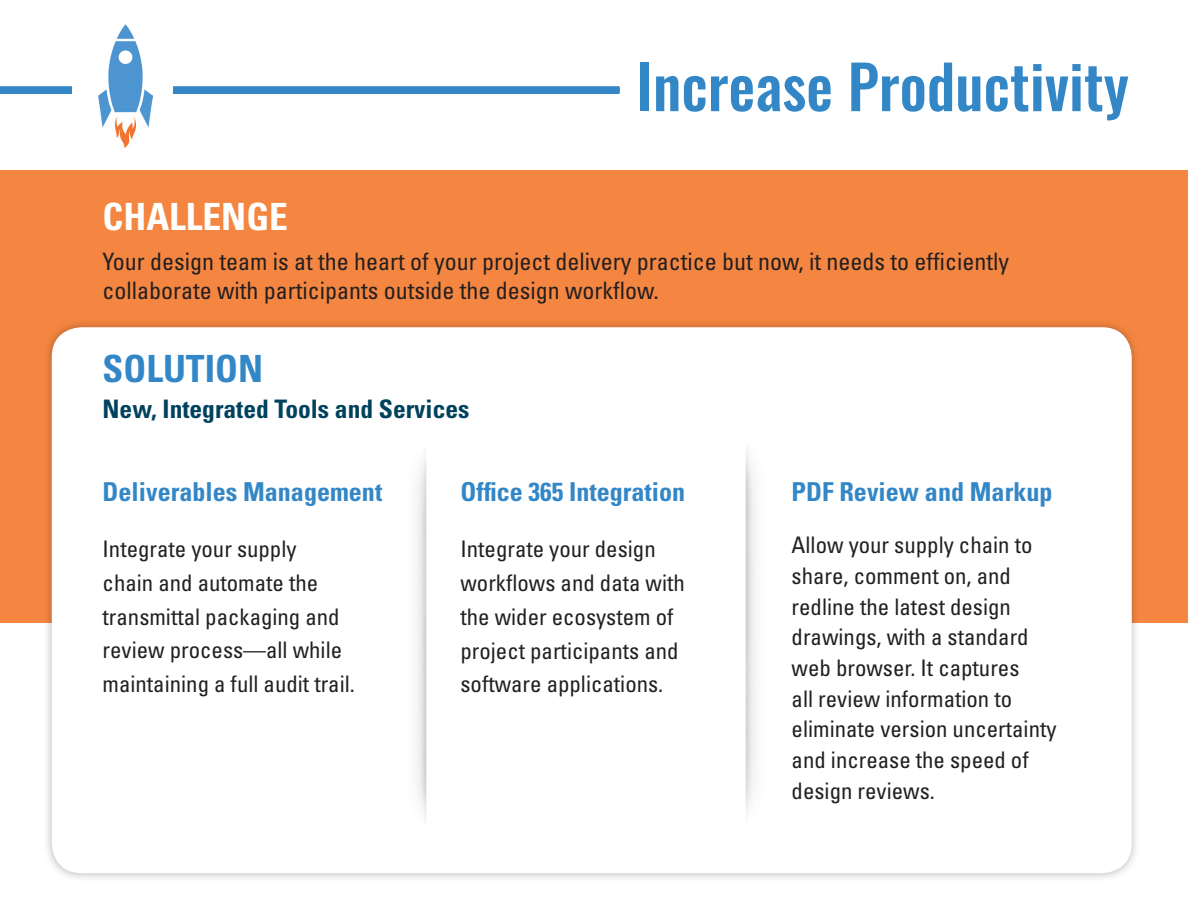
<style>
.page{position:relative;width:1188px;height:918px;background:#fff}
.page>*{position:absolute;margin:0;border:0;box-sizing:border-box;transform-origin:0 0}
.t1{font:500 60px "Oswald";color:#3387c7}
.t2{font:700 condensed 37.5px "Univers";color:#fff}
.t3{font:700 condensed 37.5px "Univers";color:#3387c7}
.t4{font:700 condensed 26.1px "Univers";color:#3387c7}
.t5{font:700 condensed 25.5px "Univers";color:#00425d}
.t6{font:condensed 24px/28.8px "Univers";color:#231f20}
.t7{font:condensed 22.8px/30.6px "Univers";color:#231f20}
</style>
<div class="page">
<div style="left:0;top:170px;width:1188px;height:453px;background:#f58641"></div>
<svg style="left:0;top:86px;width:620px;height:8px;background:#388ac8"></svg>
<img style="left:47px;top:323px;width:1089px;height:555px">
<div style="left:53px;top:329px;width:1077px;height:543px;background:#fff;border-radius:28px"></div>
<div style="left:52px;top:327px;width:1080px;height:546px;border:3px solid #fff;border-radius:28px"></div>
<div style="left:73px;top:7px;width:100px;height:159px;background:#fff"></div>
<img style="left:99px;top:25px;width:53px;height:122px">
<img style="left:719px;top:445px;width:73px;height:427px">
<img style="left:416px;top:453px;width:11px;height:370px">
<h1 class="t1" style="left:637px;top:45px;width:494px">Increase Productivity</h1>
<h2 class="t2" style="left:103px;top:194px;width:187px">CHALLENGE</h2>
<p class="t6" style="left:103px;top:247px;width:908px">Your design team is at the heart of your project delivery practice but now, it needs to efficiently collaborate with participants outside the design workflow.</p>
<h2 class="t3" style="left:103px;top:345px;width:162px">SOLUTION</h2>
<p class="t5" style="left:103px;top:393px;width:368px">New, Integrated Tools and Services</p>
<p class="t4" style="left:103px;top:476px;width:281px">Deliverables Management</p>
<p class="t7" style="left:103px;top:531px;width:254px;line-height:33.9px">Integrate your supply<br>chain and automate the transmittal packaging and review process—all while maintaining a full audit trail.</p>
<p class="t4" style="left:460px;top:476px;width:226px">Office 365 Integration</p>
<p class="t7" style="left:460px;top:531px;width:226px;line-height:33.9px">Integrate your design workflows and data with the wider ecosystem of project participants and software applications.</p>
<p class="t4" style="left:792px;top:476px;width:262px">PDF Review and Markup</p>
<p class="t7" style="left:792px;top:530px;width:266px">Allow your supply chain to share, comment on, and redline the latest design drawings, with a standard web browser. It captures<br>all review information to eliminate version uncertainty and increase the speed of design reviews.</p>
</div>
